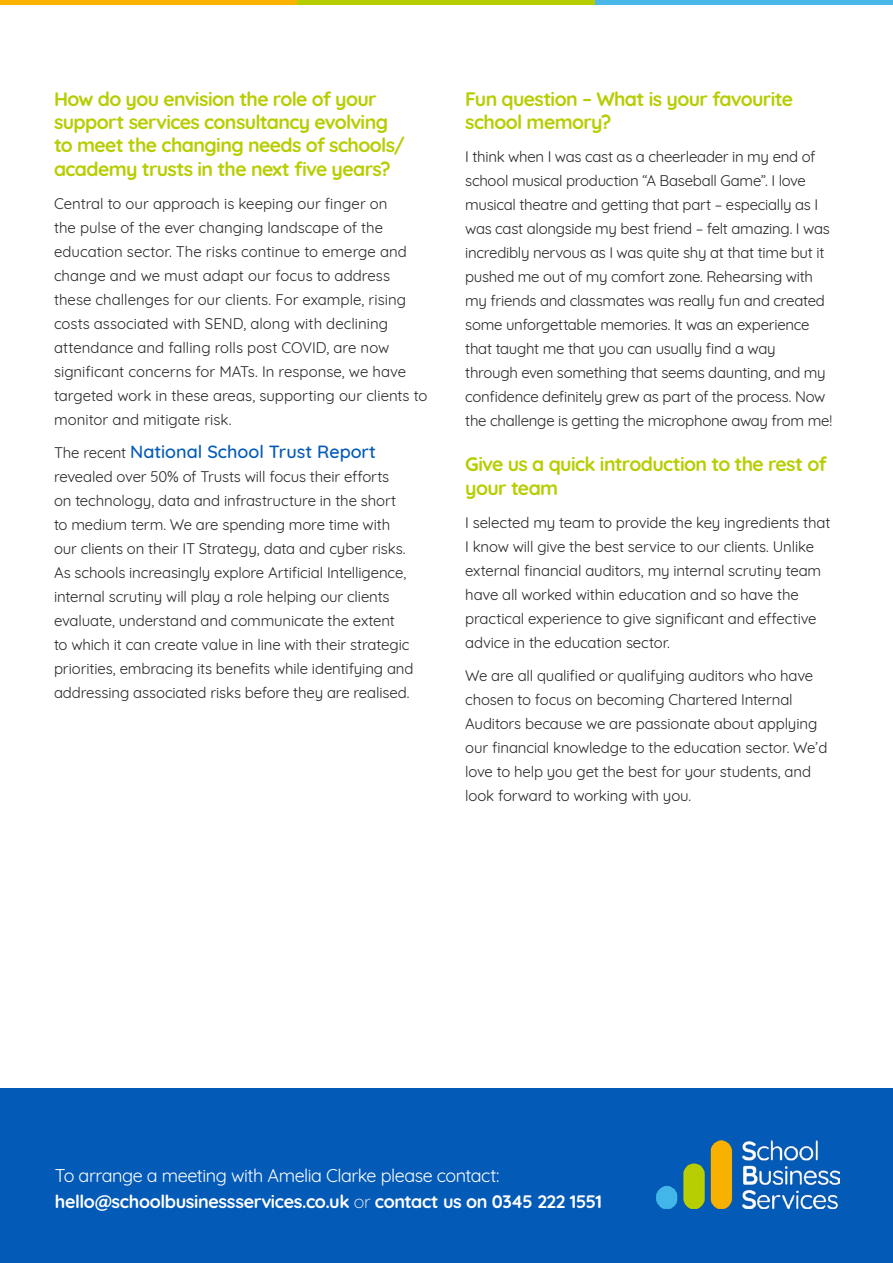
<style>
.page{position:relative;width:893px;height:1263px;background:#fff}
.page>*{position:absolute;margin:0;border:0;box-sizing:border-box;transform-origin:0 0}
.t1{font:700 19.5px/23.4px "Quicksand";letter-spacing:-.03em;color:#b7cd00}
.t2{font:700 18px/25.5px "Quicksand";letter-spacing:-.02em;color:#fff}
.t3{font:500 18px "Quicksand";color:#045ab7}
.t4{font:15px/24px "Quicksand";letter-spacing:-.01em;color:#252525}
.s1{font-weight:400;font-size:15px;color:#252525}
.s2{font-weight:400}
.s3{font-weight:300}
</style>
<div class="page">
<div style="left:0;top:0;width:298px;height:5px;background:#fab200"></div>
<div style="left:297px;top:0;width:298px;height:5px;background:#b7cd00"></div>
<div style="left:595px;top:0;width:298px;height:5px;background:#4ab7e9"></div>
<div style="left:0;top:1088px;width:893px;height:175px;background:#045ab7"></div>
<img style="left:657px;top:1140px;width:182px;height:69px">
<h1 class="t1" style="left:54px;top:85px;width:352px">How do you envision the role of your support services consultancy evolving to meet the changing needs of schools/ academy trusts in the next five years?</h1>
<p class="t4" style="left:54px;top:190px;width:375px">Central to our approach is keeping our finger on<br>the pulse of the ever changing landscape of the education sector. The risks continue to emerge and change and we must adapt our focus to address these challenges for our clients. For example, rising costs associated with SEND, along with declining attendance and falling rolls post COVID, are now significant concerns for MATs. In response, we have targeted work in these areas, supporting our clients to monitor and mitigate risk.</p>
<p class="t3" style="left:54px;top:437px;width:323px"><span class="s1">The recent</span> National School Trust Report</p>
<p class="t4" style="left:54px;top:463px;width:361px">revealed over 50% of Trusts will focus their efforts<br>on technology, data and infrastructure in the short to medium term. We are spending more time with our clients on their IT Strategy, data and cyber risks.<br>As schools increasingly explore Artificial Intelligence, internal scrutiny will play a role helping our clients evaluate, understand and communicate the extent<br>to which it can create value in line with their strategic priorities, embracing its benefits while identifying and addressing associated risks before they are realised.</p>
<h1 class="t1" style="left:465px;top:86px;width:329px">Fun question – What is your favourite school memory?</h1>
<p class="t4" style="left:465px;top:143px;width:368px">I think when I was cast as a cheerleader in my end of school musical production “A Baseball Game”. I love musical theatre and getting that part – especially as I was cast alongside my best friend – felt amazing. I was incredibly nervous as I was quite shy at that time but it pushed me out of my comfort zone. Rehearsing with my friends and classmates was really fun and created some unforgettable memories. It was an experience that taught me that you can usually find a way<br>through even something that seems daunting, and my confidence definitely grew as part of the process. Now the challenge is getting the microphone away from me!</p>
<h1 class="t1" style="left:465px;top:451px;width:363px">Give us a quick introduction to the rest of your team</h1>
<p class="t4" style="left:465px;top:509px;width:367px">I selected my team to provide the key ingredients that I know will give the best service to our clients. Unlike external financial auditors, my internal scrutiny team have all worked within education and so have the practical experience to give significant and effective advice in the education sector.</p>
<p class="t4" style="left:465px;top:662px;width:364px">We are all qualified or qualifying auditors who have chosen to focus on becoming Chartered Internal Auditors because we are passionate about applying our financial knowledge to the education sector. We’d love to help you get the best for your students, and look forward to working with you.</p>
<p class="t2" style="left:55px;top:1162px;width:548px"><span class="s2">To arrange a meeting with Amelia Clarke please contact: </span>hello@schoolbusinessservices.co.uk <span class="s3">or</span> contact us on 0345 222 1551</p>
</div>
